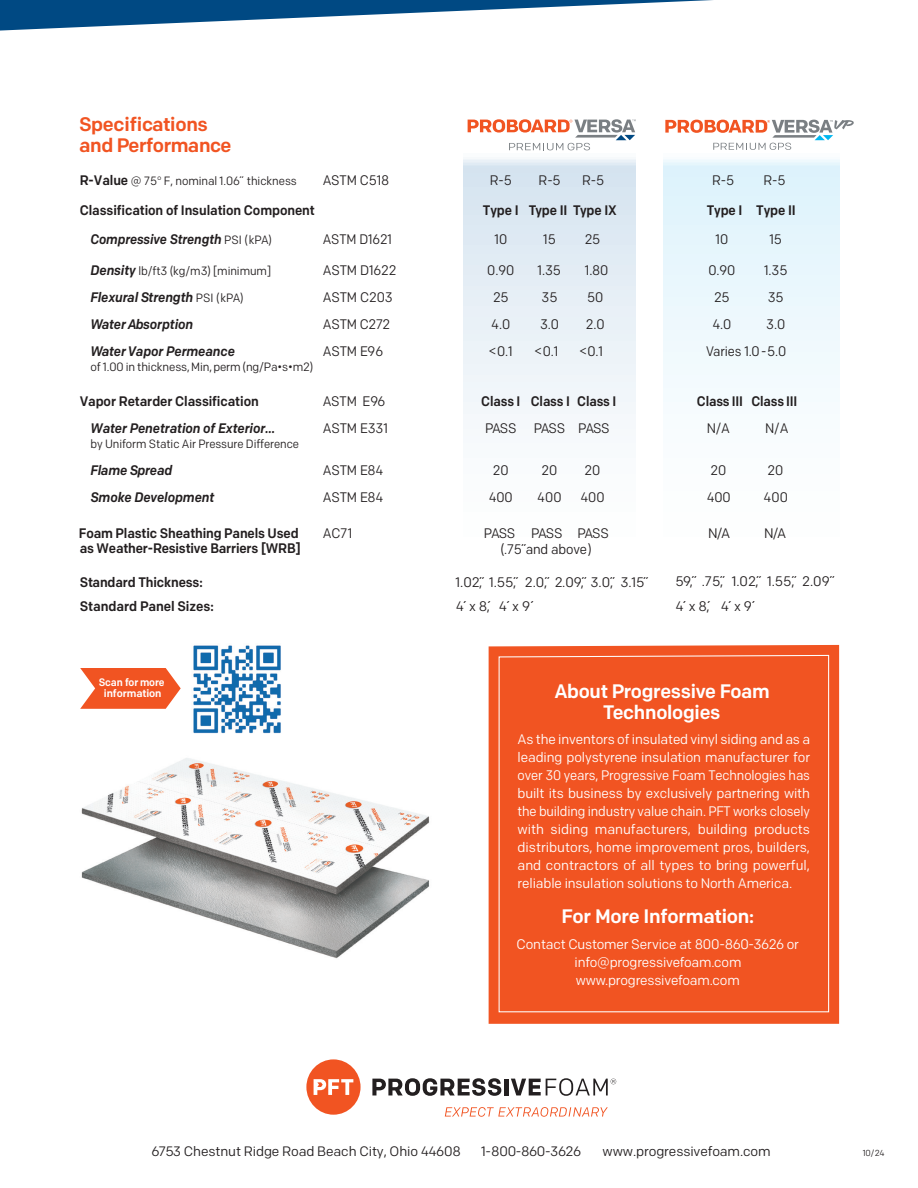
<style>
.page{position:relative;width:918px;height:1188px;background:#fff}
.page>*{position:absolute;margin:0;border:0;box-sizing:border-box;transform-origin:0 0}
.t1{font:500 19.5px/21px "Colfax";letter-spacing:-.015em;color:#fff;text-align:center}
.t2{font:500 19.5px/21px "Colfax";letter-spacing:-.015em;color:#f15422}
.t3{font:13.8px/18px "Colfax";letter-spacing:-.01em;color:#fff;text-align:justify}
.t4{font:13.8px/27px "Colfax";letter-spacing:-.005em;color:#231f20;text-align:right;scale:.94 1}
.t5{font:500 13.8px "Colfax";letter-spacing:-.01em;color:#231f20;scale:.94 1}
.t6{font:italic 500 13.8px "Colfax";letter-spacing:-.005em;color:#231f20;scale:.94 1}
.t7{font:13.8px/24.2px "Colfax";letter-spacing:-.005em;color:#231f20}
.t8{font:500 13.8px "Colfax";letter-spacing:-.01em;color:#231f20;scale:.92 1}
.t9{font:italic 500 13.8px "Colfax";letter-spacing:-.005em;color:#231f20;scale:.92 1}
.t10{font:13.8px "Colfax";letter-spacing:-.085em;color:#231f20;scale:.94 1}
.t11{font:500 13.8px "Colfax";letter-spacing:-.01em;color:#231f20;scale:.95 1}
.t12{font:13.8px "Colfax";letter-spacing:-.005em;color:#231f20;scale:.92 1}
.t13{font:13.8px "Colfax";letter-spacing:-.025em;color:#231f20;scale:.94 1}
.t14{font:13.65px "Colfax";letter-spacing:-.01em;color:#231f20}
.t15{font:13.65px "Colfax";letter-spacing:-.03em;color:#231f20}
.t16{font:12px "Colfax";letter-spacing:-.005em;color:#231f20;scale:.94 1}
.t17{font:12px "Colfax";letter-spacing:-.005em;color:#231f20;scale:.95 1}
.t18{font:12px "Colfax";letter-spacing:-.005em;color:#231f20;scale:.93 1}
.t19{font:500 10.8px/11.1px "Colfax";letter-spacing:-.01em;color:#fff;text-align:center;scale:.94 1}
.t20{font:8.7px "Colfax";color:#231f20}
.s1{font-weight:500;font-size:13.8px}
.s2{font-weight:400;font-style:normal;font-size:12px}
.s3{font-weight:500;font-style:italic;font-size:13.8px}
</style>
<div class="page">
<img style="left:81px;top:758px;width:349px;height:201px">
<div style="left:463px;top:153px;width:173px;height:402px;background:linear-gradient(to bottom,#d8e5f1,#fff)"></div>
<div style="left:664px;top:153px;width:175px;height:402px;background:linear-gradient(to bottom,#dff3fc,#fff)"></div>
<svg style="left:0;top:0;width:713px;height:31px"></svg>
<svg style="left:445px;top:1107px;width:163px;height:10px"></svg>
<div style="left:306px;top:1059px;width:55px;height:56px;background:#f15422;border-radius:50%"></div>
<svg style="left:314px;top:1079px;width:39px;height:16px"></svg>
<svg style="left:372px;top:1078px;width:129px;height:18px"></svg>
<hr style="left:504px;top:1079px;width:4px;height:16px;background:#231f20">
<svg style="left:511px;top:1078px;width:105px;height:18px"></svg>
<svg style="left:468px;top:119px;width:168px;height:31px"></svg>
<svg style="left:665px;top:120px;width:189px;height:30px"></svg>
<div style="left:489px;top:645px;width:350px;height:379px;background:#f15422"></div>
<div style="left:498px;top:654px;width:332px;height:359px;background:#f15422"></div>
<img style="left:193px;top:645px;width:88px;height:89px">
<svg style="left:80px;top:668px;width:101px;height:41px;background:#f36e44"></svg>
<h1 class="t2" style="left:79px;top:114px;width:154px">Specifications and Performance</h1>
<p class="t16" style="left:80px;top:174px;width:232px"><span class="s1">R-Value</span> @ 75° F, nominal 1.06˝ thickness</p>
<p class="t4" style="left:323px;top:167px;width:72px">ASTM C518</p>
<p class="t4" style="left:490px;top:167px;width:25px">R-5</p>
<p class="t4" style="left:539px;top:167px;width:25px">R-5</p>
<p class="t4" style="left:582px;top:167px;width:25px">R-5</p>
<p class="t5" style="left:80px;top:202px;width:252px">Classification of Insulation Component</p>
<p class="t5" style="left:483px;top:202px;width:144px">Type I Type II Type IX</p>
<p class="t9" style="left:90px;top:230px;width:199px">Compressive Strength <span class="s2">PSI (kPA)</span></p>
<p class="t12" style="left:323px;top:230px;width:77px">ASTM D1621</p>
<p class="t4" style="left:494px;top:225px;width:15px">10</p>
<p class="t4" style="left:543px;top:225px;width:15px">15</p>
<p class="t4" style="left:585px;top:225px;width:18px">25</p>
<p class="t16" style="left:90px;top:264px;width:194px"><span class="s3">Density</span> lb/ft3 (kg/m3) [minimum]</p>
<p class="t4" style="left:323px;top:257px;width:80px">ASTM D1622</p>
<p class="t4" style="left:487px;top:257px;width:30px">0.90</p>
<p class="t4" style="left:538px;top:257px;width:26px">1.35</p>
<p class="t4" style="left:585px;top:257px;width:26px">1.80</p>
<p class="t6" style="left:90px;top:289px;width:165px">Flexural Strength <span class="s2">PSI (kPA)</span></p>
<p class="t4" style="left:323px;top:284px;width:76px">ASTM C203</p>
<p class="t4" style="left:493px;top:284px;width:18px">25</p>
<p class="t4" style="left:542px;top:284px;width:18px">35</p>
<p class="t4" style="left:587px;top:284px;width:19px">50</p>
<p class="t6" style="left:90px;top:316px;width:111px">WaterAbsorption</p>
<p class="t13" style="left:323px;top:316px;width:73px">ASTM C272</p>
<p class="t4" style="left:491px;top:311px;width:22px">4.0</p>
<p class="t4" style="left:540px;top:311px;width:22px">3.0</p>
<p class="t4" style="left:586px;top:311px;width:22px">2.0</p>
<p class="t6" style="left:90px;top:343px;width:155px">WaterVapor Permeance</p>
<p class="t4" style="left:323px;top:338px;width:66px">ASTM E96</p>
<p class="t4" style="left:489px;top:338px;width:27px">&lt;0.1</p>
<p class="t4" style="left:535px;top:338px;width:27px">&lt;0.1</p>
<p class="t4" style="left:579px;top:338px;width:27px">&lt;0.1</p>
<p class="t17" style="left:90px;top:360px;width:236px">of 1.00 in thickness,Min, perm (ng/Pa•s•m2)</p>
<p class="t5" style="left:80px;top:392px;width:192px">Vapor Retarder Classification</p>
<p class="t4" style="left:323px;top:387px;width:68px">ASTM E96</p>
<p class="t8" style="left:481px;top:392px;width:148px">Class I Class I Class I</p>
<p class="t6" style="left:90px;top:419px;width:198px">Water Penetration of Exterior…</p>
<p class="t4" style="left:323px;top:414px;width:71px">ASTM E331</p>
<p class="t4" style="left:485px;top:414px;width:35px">PASS</p>
<p class="t10" style="left:534px;top:419px;width:82px">PASS PASS</p>
<p class="t18" style="left:90px;top:436px;width:226px">by Uniform Static Air Pressure Difference</p>
<p class="t6" style="left:90px;top:461px;width:89px">Flame Spread</p>
<p class="t4" style="left:323px;top:456px;width:66px">ASTM E84</p>
<p class="t4" style="left:493px;top:456px;width:18px">20</p>
<p class="t4" style="left:542px;top:456px;width:18px">20</p>
<p class="t4" style="left:585px;top:456px;width:18px">20</p>
<p class="t6" style="left:90px;top:488px;width:133px">Smoke Development</p>
<p class="t4" style="left:323px;top:483px;width:66px">ASTM E84</p>
<p class="t4" style="left:489px;top:483px;width:27px">400</p>
<p class="t4" style="left:537px;top:483px;width:27px">400</p>
<p class="t4" style="left:580px;top:483px;width:27px">400</p>
<p class="t5" style="left:79px;top:524px;width:235px">Foam Plastic Sheathing Panels Used</p>
<p class="t4" style="left:323px;top:519px;width:33px">AC71</p>
<p class="t10" style="left:484px;top:525px;width:134px">PASS PASS PASS</p>
<p class="t7" style="left:708px;top:521px;width:24px">N/A</p>
<p class="t7" style="left:764px;top:521px;width:24px">N/A</p>
<p class="t4" style="left:501px;top:535px;width:99px">(.75˝and above)</p>
<p class="t5" style="left:80px;top:573px;width:133px">Standard Thickness:</p>
<p class="t7" style="left:456px;top:570px;width:195px">1.02˝, 1.55˝, 2.0˝, 2.09˝, 3.0˝ , 3.15˝</p>
<p class="t11" style="left:80px;top:597px;width:143px">Standard Panel Sizes:</p>
<p class="t7" style="left:456px;top:594px;width:80px">4´x 8´, 4´x 9´</p>
<p class="t4" style="left:712px;top:167px;width:25px">R-5</p>
<p class="t4" style="left:764px;top:167px;width:25px">R-5</p>
<p class="t5" style="left:707px;top:202px;width:96px">Type I Type II</p>
<p class="t4" style="left:716px;top:225px;width:15px">10</p>
<p class="t4" style="left:769px;top:225px;width:15px">15</p>
<p class="t4" style="left:708px;top:257px;width:30px">0.90</p>
<p class="t4" style="left:764px;top:257px;width:26px">1.35</p>
<p class="t4" style="left:714px;top:284px;width:18px">25</p>
<p class="t4" style="left:768px;top:284px;width:18px">35</p>
<p class="t4" style="left:712px;top:311px;width:22px">4.0</p>
<p class="t4" style="left:706px;top:311px;width:87px">3.0<br>Varies 1.0-5.0</p>
<p class="t8" style="left:697px;top:392px;width:111px">Class III Class III</p>
<p class="t4" style="left:707px;top:414px;width:26px">N/A</p>
<p class="t4" style="left:765px;top:414px;width:26px">N/A</p>
<p class="t4" style="left:710px;top:456px;width:18px">20</p>
<p class="t4" style="left:768px;top:456px;width:18px">20</p>
<p class="t4" style="left:707px;top:483px;width:27px">400</p>
<p class="t4" style="left:764px;top:483px;width:27px">400</p>
<p class="t5" style="left:80px;top:540px;width:237px">as Weather-Resistive Barriers [WRB]</p>
<p class="t7" style="left:675px;top:569px;width:162px">59,˝ .75˝, 1.02˝, 1.55˝, 2.09˝<br>4´x 8´, 4´x 9´</p>
<p class="t19" style="left:99px;top:677px;width:72px">Scan for more information</p>
<h1 class="t1" style="left:555px;top:680px;width:217px">About Progressive Foam<br>Technologies</h1>
<p class="t3" style="left:518px;top:730px;width:294px">As the inventors of insulated vinyl siding and as a leading polystyrene insulation manufacturer for over 30 years, Progressive Foam Technologies has built its business by exclusively partnering with the building industry value chain. PFT works closely with siding manufacturers, building products distributors, home improvement pros, builders, and contractors of all types to bring powerful, reliable insulation solutions to North America.</p>
<h1 class="t1" style="left:561px;top:906px;width:194px">For More Information:</h1>
<p class="t3" style="left:517px;top:935px;width:284px;text-align:center">Contact Customer Service at 800-860-3626 or info@progressivefoam.com www.progressivefoam.com</p>
<p class="t14" style="left:152px;top:1142px;width:311px">6753 Chestnut Ridge Road Beach City, Ohio 44608</p>
<p class="t15" style="left:481px;top:1142px;width:102px">1-800-860-3626</p>
<p class="t14" style="left:603px;top:1142px;width:170px">www.progressivefoam.com</p>
<p class="t20" style="left:863px;top:1147px;width:23px">10/24</p>
</div>
